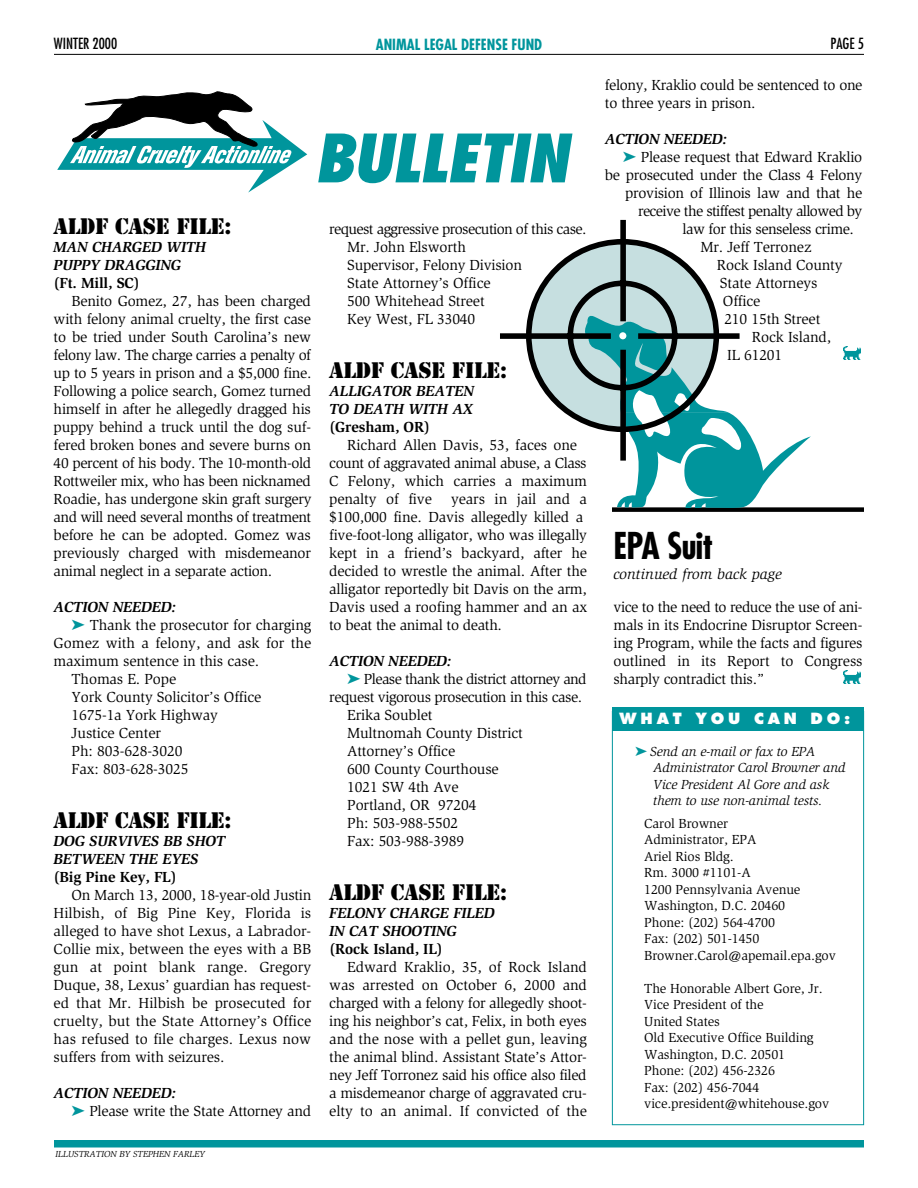
<style>
.page{position:relative;width:918px;height:1188px;background:#fff}
.page>*{position:absolute;margin:0;border:0;box-sizing:border-box;transform-origin:0 0}
.t1{font:700 condensed 36px "Futura";letter-spacing:-.02em;color:#000}
.t2{font:21px "Stencil";letter-spacing:-.015em;color:#000}
.t3{font:15px/18px "Slimbach";letter-spacing:-.01em;color:#000}
.t4{font:italic 700 15px/18px "Slimbach";letter-spacing:-.01em;color:#000}
.t5{font:15px "Slimbach";letter-spacing:-.04em;color:#000}
.t6{font:15px "Slimbach";letter-spacing:-.03em;color:#000}
.t7{font:700 15px "Slimbach";letter-spacing:-.01em;color:#000}
.t8{font:700 condensed 15px "Futura";color:#00959c}
.t9{font:italic 15px "Slimbach";color:#000}
.t10{font:condensed 15px "Futura";color:#000}
.t11{font:800 15px "Futura";letter-spacing:.25em;color:#fff}
.t12{font:13.5px/16.5px "Slimbach";letter-spacing:-.01em;color:#000}
.t13{font:italic 13.5px/16.5px "Slimbach";letter-spacing:-.01em;color:#000}
.t14{font:italic 9px "Slimbach";color:#000}
.s1{color:#00959c}
.s2{font-weight:700;font-style:italic}
</style>
<div class="page">
<div style="left:612px;top:507px;width:252px;height:5px;background:#000"></div>
<div style="left:54px;top:1140px;width:810px;height:6px;background:#00959c"></div>
<hr style="left:54px;top:54px;width:810px;height:1px;background:#000">
<div style="left:54px;top:1142px;width:810px;height:6px;background:#00959c"></div>
<img style="left:843px;top:347px;width:18px;height:13px">
<svg style="left:57px;top:91px;width:250px;height:102px"></svg>
<svg style="left:318px;top:134px;width:254px;height:49px"></svg>
<img style="left:843px;top:671px;width:18px;height:13px">
<svg style="left:612px;top:427px;width:199px;height:81px"></svg>
<svg style="left:500px;top:219px;width:245px;height:247px"></svg>
<div style="left:612px;top:707px;width:252px;height:24px;background:#00959c"></div>
<p class="t10" style="left:54px;top:36px;width:65px">WINTER 2000</p>
<p class="t8" style="left:376px;top:37px;width:168px">ANIMAL LEGAL DEFENSE FUND</p>
<p class="t10" style="left:831px;top:37px;width:35px">PAGE 5</p>
<h2 class="t2" style="left:54px;top:214px;width:180px">ALDF CASE FILE:</h2>
<p class="t4" style="left:54px;top:239px;width:154px">MAN CHARGED WITH<br>PUPPY DRAGGING</p>
<p class="t7" style="left:54px;top:277px;width:88px">(Ft. Mill, SC)</p>
<p class="t3" style="left:54px;top:293px;width:259px;text-align:justify;text-indent:18px">Benito Gomez, 27, has been charged with felony animal cruelty, the first case to be tried under South Carolina’s new felony law. The charge carries a penalty of up to 5 years in prison and a $5,000 fine.<br>Following a police search, Gomez turned himself in after he allegedly dragged his puppy behind a truck until the dog suf&shy;fered broken bones and severe burns on 40 percent of his body. The 10-month-old Rottweiler mix, who has been nicknamed Roadie, has undergone skin graft surgery and will need several months of treatment before he can be adopted. Gomez was previously charged with misdemeanor animal neglect in a separate action.</p>
<p class="t4" style="left:54px;top:599px;width:124px">ACTION NEEDED:</p>
<p class="t3" style="left:72px;top:617px;width:241px"><span class="s1">➤</span> Thank the prosecutor for charging</p>
<p class="t3" style="left:54px;top:635px;width:259px">Gomez with a felony, and ask for the</p>
<p class="t3" style="left:54px;top:653px;width:207px">maximum sentence in this case.</p>
<p class="t3" style="left:72px;top:671px;width:106px">Thomas E. Pope</p>
<p class="t3" style="left:72px;top:689px;width:191px">York County Solicitor’s Office</p>
<p class="t3" style="left:72px;top:707px;width:148px">1675-1a York Highway</p>
<p class="t3" style="left:72px;top:725px;width:91px">Justice Center</p>
<p class="t3" style="left:72px;top:743px;width:112px">Ph: 803-628-3020</p>
<p class="t3" style="left:72px;top:761px;width:118px">Fax: 803-628-3025</p>
<h2 class="t2" style="left:54px;top:808px;width:180px">ALDF CASE FILE:</h2>
<p class="t4" style="left:54px;top:833px;width:173px">DOG SURVIVES BB SHOT<br>BETWEEN THE EYES</p>
<p class="t7" style="left:54px;top:871px;width:125px">(Big Pine Key, FL)</p>
<p class="t3" style="left:54px;top:887px;width:259px;text-align:justify;text-indent:18px">On March 13, 2000, 18-year-old Justin Hilbish, of Big Pine Key, Florida is alleged to have shot Lexus, a Labrador-Collie mix, between the eyes with a BB gun at point blank range. Gregory Duque, 38, Lexus’ guardian has request&shy;ed that Mr. Hilbish be prosecuted for cruelty, but the State Attorney’s Office has refused to file charges. Lexus now suffers from with seizures.</p>
<p class="t3" style="left:72px;top:1085px;width:241px;text-indent:-18px"><span class="s2">ACTION NEEDED:<br></span><span class="s1">➤</span> Please write the State Attorney and</p>
<p class="t14" style="left:56px;top:1151px;width:151px">ILLUSTRATION BY STEPHEN FARLEY</p>
<p class="t3" style="left:347px;top:221px;width:241px;text-indent:-18px">request aggressive prosecution of this case.<br>Mr. John Elsworth<br>Supervisor, Felony Division<br>State Attorney’s Office<br>500 Whitehead Street<br>Key West, FL 33040</p>
<h2 class="t2" style="left:329px;top:358px;width:180px">ALDF CASE FILE:</h2>
<p class="t4" style="left:329px;top:383px;width:146px">ALLIGATOR BEATEN<br>TO DEATH WITH AX</p>
<p class="t7" style="left:329px;top:421px;width:102px">(Gresham, OR)</p>
<p class="t3" style="left:329px;top:437px;width:259px;text-indent:18px">Richard Allen Davis, 53, faces one count of aggravated animal abuse, a Class<br>C Felony, which carries a maximum penalty of five</p>
<p class="t3" style="left:329px;top:491px;width:259px;text-indent:122px">years in jail and a $100,000 fine. Davis allegedly killed a five-foot-long alligator, who was illegally kept in a friend’s backyard, after he decided to wrestle the animal. After the alligator reportedly bit Davis on the arm, Davis used a roofing hammer and an ax to beat the animal to death.</p>
<p class="t4" style="left:329px;top:653px;width:124px">ACTION NEEDED:</p>
<p class="t5" style="left:347px;top:673px;width:241px"><span class="s1">➤</span> Please thank the district attorney and</p>
<p class="t6" style="left:329px;top:691px;width:255px">request vigorous prosecution in this case.</p>
<p class="t3" style="left:347px;top:707px;width:87px">Erika Soublet</p>
<p class="t3" style="left:347px;top:725px;width:177px">Multnomah County District</p>
<p class="t3" style="left:347px;top:743px;width:110px">Attorney’s Office</p>
<p class="t3" style="left:347px;top:761px;width:153px">600 County Courthouse</p>
<p class="t3" style="left:347px;top:779px;width:113px">1021 SW 4th Ave</p>
<p class="t3" style="left:347px;top:797px;width:131px">Portland, OR 97204</p>
<p class="t3" style="left:347px;top:815px;width:112px">Ph: 503-988-5502</p>
<p class="t3" style="left:347px;top:833px;width:118px">Fax: 503-988-3989</p>
<h2 class="t2" style="left:329px;top:880px;width:180px">ALDF CASE FILE:</h2>
<p class="t4" style="left:329px;top:905px;width:167px">FELONY CHARGE FILED<br>IN CAT SHOOTING</p>
<p class="t7" style="left:329px;top:943px;width:115px">(Rock Island, IL)</p>
<p class="t3" style="left:329px;top:959px;width:259px;text-align:justify;text-indent:18px">Edward Kraklio, 35, of Rock Island was arrested on October 6, 2000 and charged with a felony for allegedly shoot&shy;ing his neighbor’s cat, Felix, in both eyes and the nose with a pellet gun, leaving the animal blind. Assistant State’s Attor&shy;ney Jeff Torronez said his office also filed a misdemeanor charge of aggravated cru&shy;elty to an animal. If convicted of the</p>
<p class="t3" style="left:605px;top:77px;width:259px">felony, Kraklio could be sentenced to one to three years in prison.</p>
<p class="t4" style="left:605px;top:131px;width:124px">ACTION NEEDED:</p>
<p class="t3" style="left:623px;top:149px;width:241px"><span class="s1">➤</span> Please request that Edward Kraklio</p>
<p class="t3" style="left:605px;top:167px;width:259px">be prosecuted under the Class 4 Felony</p>
<p class="t3" style="left:625px;top:185px;width:239px">provision of Illinois law and that he</p>
<p class="t5" style="left:638px;top:205px;width:226px">receive the stiffest penalty allowed by</p>
<p class="t6" style="left:682px;top:223px;width:173px">law for this senseless crime.</p>
<p class="t3" style="left:700px;top:239px;width:113px">Mr. Jeff Terronez</p>
<p class="t3" style="left:717px;top:257px;width:127px">Rock Island County</p>
<p class="t3" style="left:720px;top:275px;width:99px">State Attorneys</p>
<p class="t3" style="left:723px;top:293px;width:39px">Office</p>
<p class="t3" style="left:724px;top:311px;width:98px">210 15th Street</p>
<p class="t3" style="left:752px;top:329px;width:81px">Rock Island,</p>
<p class="t3" style="left:727px;top:347px;width:57px">IL 61201</p>
<h1 class="t1" style="left:614px;top:530px;width:101px">EPA Suit</h1>
<p class="t9" style="left:614px;top:568px;width:170px">continued from back page</p>
<p class="t3" style="left:614px;top:599px;width:251px;text-align:justify">vice to the need to reduce the use of ani&shy;mals in its Endocrine Disruptor Screen&shy;ing Program, while the facts and figures outlined in its Report to Congress sharply contradict this.”</p>
<p class="t11" style="left:619px;top:712px;width:233px">WHAT YOU CAN DO:</p>
<p class="t13" style="left:653px;top:744px;width:194px;text-indent:-18px"><span class="s1">➤</span> Send an e-mail or fax to EPA<br>Administrator Carol Browner and<br>Vice President Al Gore and ask them to use non-animal tests.</p>
<p class="t12" style="left:644px;top:816px;width:193px">Carol Browner<br>Administrator, EPA<br>Ariel Rios Bldg.<br>Rm. 3000 #1101-A<br>1200 Pennsylvania Avenue<br>Washington, D.C. 20460<br>Phone: (202) 564-4700<br>Fax: (202) 501-1450<br>Browner.Carol@apemail.epa.gov</p>
<p class="t12" style="left:644px;top:981px;width:187px">The Honorable Albert Gore, Jr.<br>Vice President of the<br>United States<br>Old Executive Office Building<br>Washington, D.C. 20501<br>Phone: (202) 456-2326<br>Fax: (202) 456-7044 vice.president@whitehouse.gov</p>
</div>
